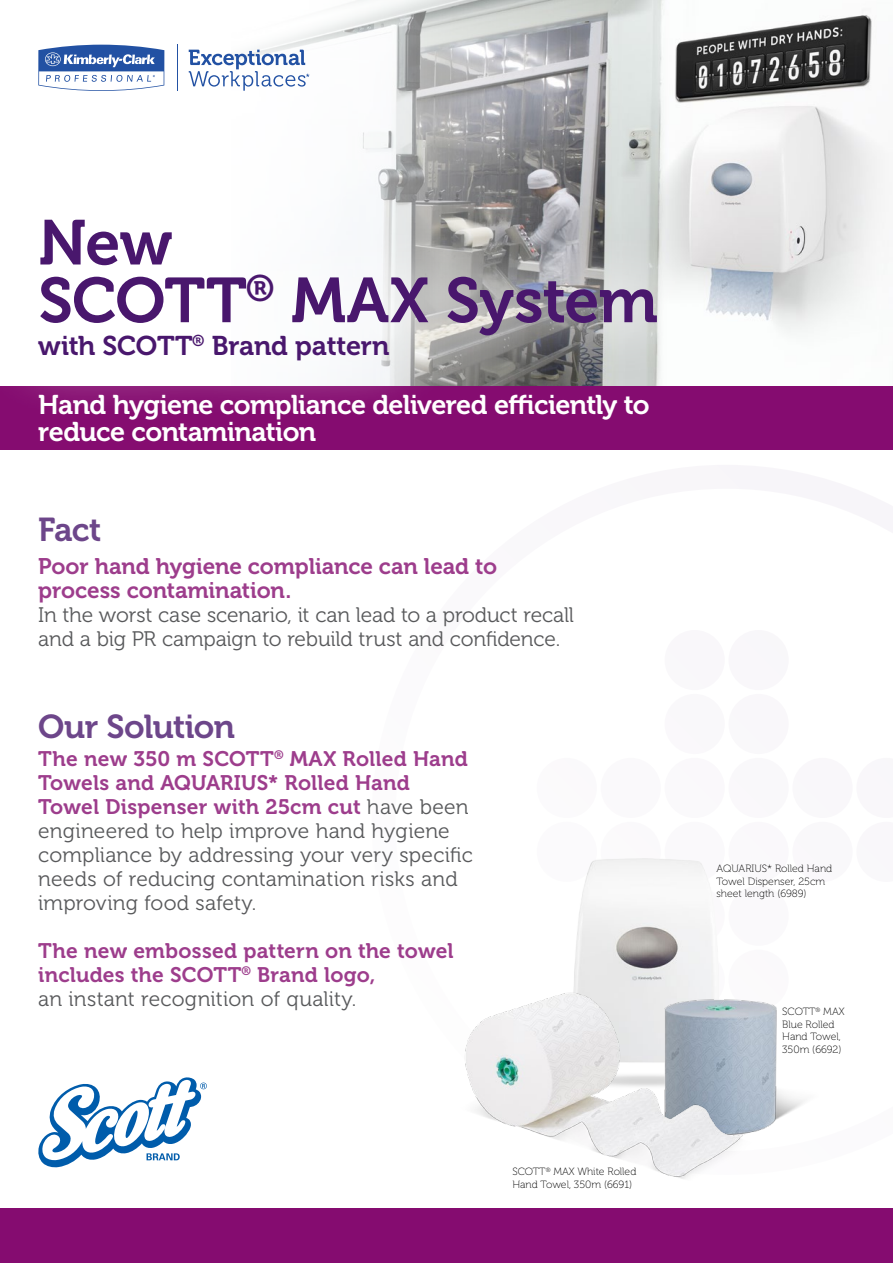
<style>
.page{position:relative;width:893px;height:1263px;background:#fff}
.page>*{position:absolute;margin:0;border:0;box-sizing:border-box;transform-origin:0 0}
.t1{font:63.15px/57.8px "Museo 700";letter-spacing:-.015em;color:#49176d}
.t2{font:33px "Museo 700";letter-spacing:-.02em;color:#6d468a}
.t3{font:27px/27px "Museo 700";letter-spacing:-.025em;color:#fff}
.t4{font:27px "Museo 700";letter-spacing:-.005em;color:#49176d}
.t5{font:22.5px/24px "Museo 700";letter-spacing:-.005em;color:#9d3d8c}
.t6{font:21px/24px "Museo 300";letter-spacing:.005em;color:#58595b}
.t7{font:21px/24px "Museo 700";letter-spacing:.01em;color:#9d3d8c}
.t8{font:10.5px/12.6px "Museo 100";color:#000}
.s1{font-family:"Museo 300";color:#58595b}
</style>
<div class="page">
<img style="left:257px;top:0;width:626px;height:333px">
<img style="left:574px;top:858px;width:140px;height:129px">
<img style="left:576px;top:976px;width:229px;height:142px">
<img style="left:465px;top:987px;width:314px;height:192px">
<div style="left:0;top:1208px;width:893px;height:55px;background:#850c70"></div>
<hr style="left:177px;top:45px;width:1px;height:46px;background:#2251a3">
<svg style="left:38px;top:45px;width:126px;height:46px"></svg>
<svg style="left:189px;top:50px;width:120px;height:41px"></svg>
<div style="left:0;top:386px;width:893px;height:63px;background:#850c70"></div>
<div style="left:0;top:157px;width:719px;height:265px;background:#fff;opacity:.45"></div>
<svg style="left:38px;top:1077px;width:169px;height:90px"></svg>
<h1 class="t1" style="left:38px;top:215px;width:621px">New<br>SCOTT<sup>®</sup> MAX System</h1>
<p class="t4" style="left:38px;top:331px;width:353px">with SCOTT<sup>®</sup> Brand pattern</p>
<p class="t3" style="left:38px;top:392px;width:613px">Hand hygiene compliance delivered efficiently to reduce contamination</p>
<h2 class="t2" style="left:38px;top:511px;width:65px">Fact</h2>
<p class="t5" style="left:38px;top:554px;width:460px">Poor hand hygiene compliance can lead to process contamination.</p>
<p class="t6" style="left:38px;top:603px;width:537px">In the worst case scenario, it can lead to a product recall and a big PR campaign to rebuild trust and confidence.</p>
<h2 class="t2" style="left:38px;top:708px;width:198px">Our Solution</h2>
<p class="t7" style="left:38px;top:747px;width:432px">The new 350 m SCOTT<sup>®</sup> MAX Rolled Hand<br>Towels and AQUARIUS* Rolled Hand<br>Towel Dispenser with 25cm cut <span class="s1">have been</span></p>
<p class="t6" style="left:38px;top:819px;width:436px">engineered to help improve hand hygiene compliance by addressing your very specific needs of reducing contamination risks and improving food safety.</p>
<p class="t7" style="left:38px;top:939px;width:417px">The new embossed pattern on the towel includes the SCOTT<sup>®</sup> Brand logo,</p>
<p class="t6" style="left:38px;top:987px;width:319px">an instant recognition of quality.</p>
<p class="t8" style="left:512px;top:1165px;width:125px">SCOTT<sup>®</sup> MAX White Rolled<br>Hand Towel, 350m (6691)</p>
<p class="t8" style="left:716px;top:862px;width:117px">AQUARIUS* Rolled Hand<br>Towel Dispenser, 25cm sheet length (6989)</p>
<p class="t8" style="left:782px;top:1005px;width:64px">SCOTT<sup>®</sup> MAX<br>Blue Rolled<br>Hand Towel,<br>350m (6692)</p>
</div>
